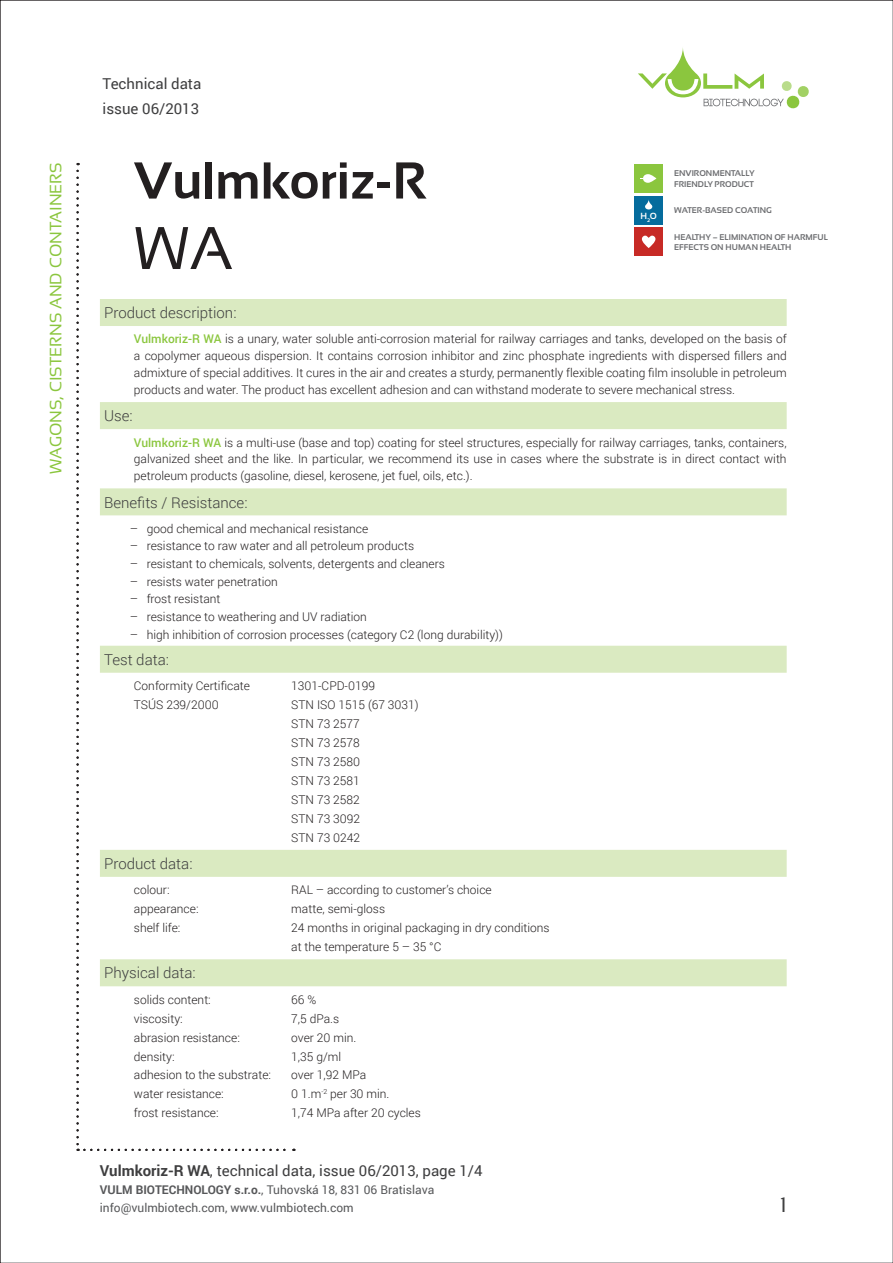
<style>
.page{position:relative;width:893px;height:1263px;background:#fff}
.page>*{position:absolute;margin:0;border:0;box-sizing:border-box;transform-origin:0 0}
.t1{font:60px "Sansation";color:#231f20}
.t2{font:700 51.75px "Sansation";color:#231f20}
.t3{font:21px "Sansation";color:#3e3e3f}
.t4{font:16.5px "Sansation";color:#8bc63e}
.t5{font:300 15px "Roboto";color:#3e3e3f}
.t6{font:15px/24.6px "Roboto";color:#3e3e3f}
.t7{font:300 12px/18.9px "Roboto";color:#231f20;text-align:justify}
.t8{font:12px/18px "Roboto";color:#57585a}
.t9{font:700 8.85px "Sansation";color:#fff}
.t10{font:700 8.25px/11.4px "Sansation";color:#6c6d70}
.s1{font-weight:500;color:#8bc63e}
.s2{font-weight:700}
</style>
<div class="page">
<div style="left:100px;top:299px;width:687px;height:27px;background:#daeac1"></div>
<div style="left:100px;top:402px;width:687px;height:27px;background:#daeac1"></div>
<div style="left:100px;top:488px;width:687px;height:27px;background:#daeac1"></div>
<div style="left:100px;top:646px;width:687px;height:27px;background:#daeac1"></div>
<div style="left:100px;top:850px;width:687px;height:27px;background:#daeac1"></div>
<div style="left:100px;top:959px;width:687px;height:27px;background:#daeac1"></div>
<div style="left:635px;top:164px;width:28px;height:28px;background:#8bc63e"></div>
<svg style="left:641px;top:174px;width:15px;height:9px"></svg>
<div style="left:635px;top:196px;width:28px;height:28px;background:#056c9d"></div>
<svg style="left:645px;top:200px;width:7px;height:9px"></svg>
<div style="left:635px;top:228px;width:28px;height:28px;background:#c72a26"></div>
<svg style="left:641px;top:235px;width:15px;height:13px"></svg>
<svg style="left:76px;top:171px;width:218px;height:980px"></svg>
<svg style="left:638px;top:48px;width:171px;height:61px"></svg>
<h3 class="t4" style="left:46px;top:474px;width:313px;rotate:-90deg">WAGONS, CISTERNS AND CONTAINERS</h3>
<p class="t6" style="left:103px;top:71px;width:100px">Technical data issue 06/2013</p>
<h2 class="t2" style="left:134px;top:152px;width:293px">Vulmkoriz-R</h2>
<h1 class="t1" style="left:134px;top:215px;width:100px">WA</h1>
<p class="t5" style="left:104px;top:302px;width:134px">Product description:</p>
<p class="t7" style="left:134px;top:330px;width:654px;line-height:16.8px"><span class="s1">Vulmkoriz-R WA</span> is a unary, water soluble anti-corrosion material for railway carriages and tanks, developed on the basis of a copolymer aqueous dispersion. It contains corrosion inhibitor and zinc phosphate ingredients with dispersed fillers and admixture of special additives. It cures in the air and creates a sturdy, permanently flexible coating film insoluble in petroleum products and water. The product has excellent adhesion and can withstand moderate to severe mechanical stress.</p>
<p class="t5" style="left:104px;top:405px;width:30px">Use:</p>
<p class="t7" style="left:134px;top:433px;width:654px;line-height:16.8px"><span class="s1">Vulmkoriz-R WA</span> is a multi-use (base and top) coating for steel structures, especially for railway carriages, tanks, containers, galvanized sheet and the like. In particular, we recommend its use in cases where the substrate is in direct contact with petroleum products (gasoline, diesel, kerosene, jet fuel, oils, etc.).</p>
<p class="t5" style="left:104px;top:492px;width:145px">Benefits / Resistance:</p>
<p class="t7" style="left:130px;top:519px;width:240px">– good chemical and mechanical resistance</p>
<p class="t7" style="left:130px;top:536px;width:286px">– resistance to raw water and all petroleum products</p>
<p class="t7" style="left:130px;top:554px;width:317px">– resistant to chemicals, solvents, detergents and cleaners</p>
<p class="t7" style="left:130px;top:572px;width:150px">– resists water penetration</p>
<p class="t7" style="left:130px;top:589px;width:92px">– frost resistant</p>
<p class="t7" style="left:130px;top:607px;width:239px">– resistance to weathering and UV radiation</p>
<p class="t7" style="left:130px;top:625px;width:375px">– high inhibition of corrosion processes (category C2 (long durability))</p>
<p class="t5" style="left:104px;top:649px;width:66px">Test data:</p>
<p class="t7" style="left:134px;top:676px;width:118px">Conformity Certificate</p>
<p class="t7" style="left:291px;top:676px;width:85px">1301-CPD-0199</p>
<p class="t7" style="left:134px;top:695px;width:86px">TSÚS 239/2000</p>
<p class="t7" style="left:291px;top:695px;width:129px;text-align:left">STN ISO 1515 (67 3031)<br>STN 73 2577<br>STN 73 2578<br>STN 73 2580<br>STN 73 2581<br>STN 73 2582<br>STN 73 3092<br>STN 73 0242</p>
<p class="t5" style="left:104px;top:853px;width:90px">Product data:</p>
<p class="t7" style="left:134px;top:880px;width:37px">colour:</p>
<p class="t7" style="left:291px;top:880px;width:202px">RAL – according to customer’s choice</p>
<p class="t7" style="left:134px;top:899px;width:66px">appearance:</p>
<p class="t7" style="left:291px;top:899px;width:95px">matte, semi-gloss</p>
<p class="t7" style="left:134px;top:918px;width:48px">shelf life:</p>
<p class="t7" style="left:291px;top:918px;width:260px">24 months in original packaging in dry conditions at the temperature 5 – 35 °C</p>
<p class="t5" style="left:104px;top:963px;width:93px">Physical data:</p>
<p class="t7" style="left:134px;top:990px;width:78px">solids content:</p>
<p class="t7" style="left:291px;top:990px;width:27px">66 %</p>
<p class="t7" style="left:134px;top:1008px;width:50px">viscosity:</p>
<p class="t7" style="left:291px;top:1008px;width:49px">7,5 dPa.s</p>
<p class="t7" style="left:134px;top:1027px;width:107px">abrasion resistance:</p>
<p class="t7" style="left:291px;top:1027px;width:67px">over 20 min.</p>
<p class="t7" style="left:134px;top:1046px;width:42px">density:</p>
<p class="t7" style="left:291px;top:1046px;width:51px">1,35 g/ml</p>
<p class="t7" style="left:134px;top:1065px;width:139px">adhesion to the substrate:</p>
<p class="t7" style="left:291px;top:1065px;width:76px">over 1,92 MPa</p>
<p class="t7" style="left:134px;top:1084px;width:91px">water resistance:</p>
<p class="t7" style="left:291px;top:1084px;width:100px">0 1.m<sup>-2</sup> per 30 min.</p>
<p class="t7" style="left:134px;top:1103px;width:86px">frost resistance:</p>
<p class="t7" style="left:291px;top:1103px;width:131px">1,74 MPa after 20 cycles</p>
<p class="t10" style="left:674px;top:167px;width:82px">ENVIRONMENTALLY<br>FRIENDLY PRODUCT</p>
<p class="t10" style="left:674px;top:204px;width:99px">WATER-BASED COATING</p>
<p class="t9" style="left:640px;top:211px;width:18px">H<sub>2</sub>O</p>
<p class="t10" style="left:674px;top:232px;width:156px;line-height:10.1px">HEALTHY – ELIMINATION OF HARMFUL<br>EFFECTS ON HUMAN HEALTH</p>
<p class="t6" style="left:100px;top:1158px;width:384px"><span class="s2">Vulmkoriz-R WA</span>, technical data, issue 06/2013, page 1/4</p>
<p class="t8" style="left:100px;top:1181px;width:336px"><span class="s2">VULM BIOTECHNOLOGY s.r.o.</span>, Tuhovská 18, 831 06 Bratislava info@vulmbiotech.com, www.vulmbiotech.com</p>
<h3 class="t3" style="left:780px;top:1193px;width:8px">1</h3>
</div>
